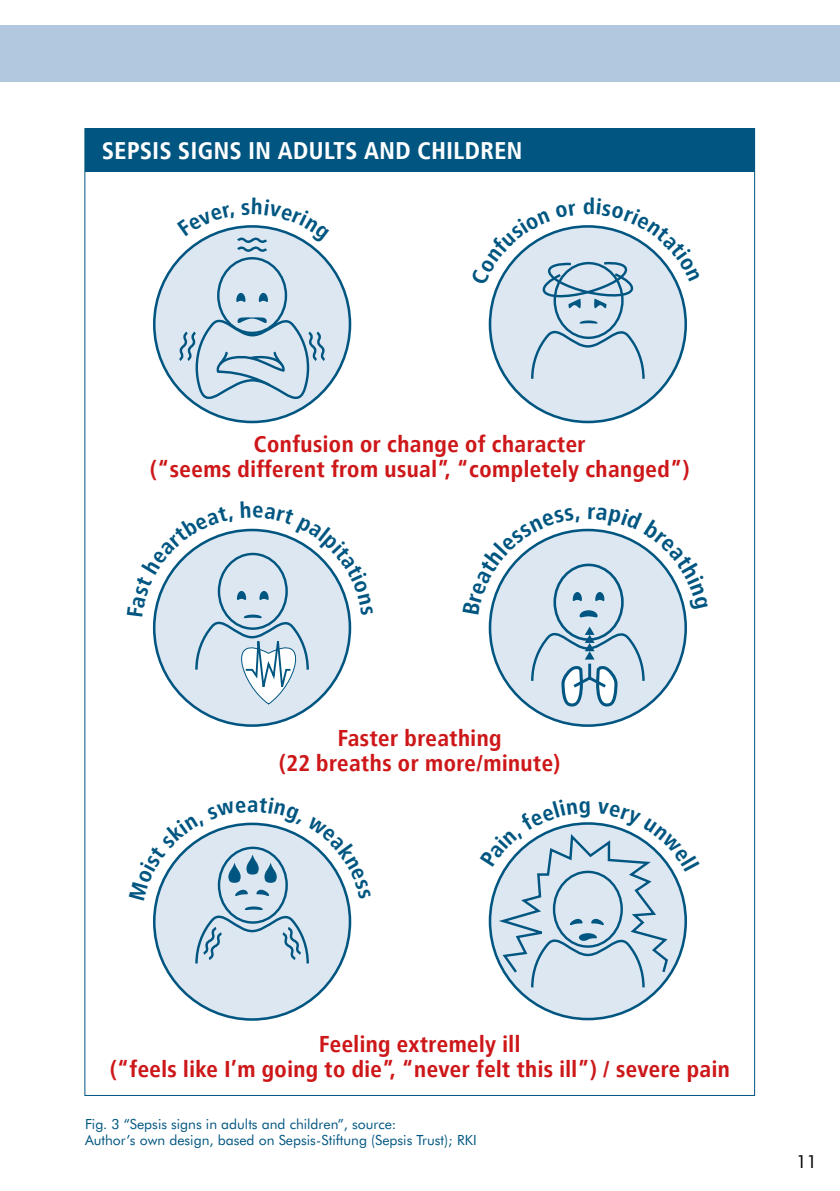
<style>
.page{position:relative;width:840px;height:1191px;background:#fff}
.page>*{position:absolute;margin:0;border:0;box-sizing:border-box;transform-origin:0 0}
.t1{font:700 24px "Transit Offc";color:#fff}
.t2{font:700 22.8px/24.6px "Transit Offc";color:#cd1719;text-align:center}
.t3{font:700 22px "Transit Offc";color:#005681}
.t4{font:18px "Futura BT";color:#000}
.t5{font:14px/16.8px "Futura BT";color:#005681}
</style>
<div class="page">
<div style="left:0;top:26px;width:839px;height:56px;background:#b1c8df"></div>
<div style="left:154px;top:530px;width:196px;height:195px;background:#dde7f2;border-radius:50%"></div>
<div style="left:154px;top:824px;width:196px;height:195px;background:#dde7f2;border-radius:50%"></div>
<div style="left:489px;top:226px;width:196px;height:196px;background:#dde7f2;border-radius:50%"></div>
<svg style="left:531px;top:320px;width:114px;height:59px"></svg>
<div style="left:489px;top:823px;width:196px;height:196px;background:#dde7f2;border-radius:50%"></div>
<div style="left:489px;top:530px;width:196px;height:195px;background:#dde7f2;border-radius:50%"></div>
<div style="left:154px;top:226px;width:196px;height:196px;background:#dde7f2;border-radius:50%"></div>
<svg style="left:177px;top:293px;width:150px;height:123px"></svg>
<div style="left:85px;top:128px;width:669px;height:44px;background:#005681"></div>
<svg style="left:152px;top:528px;width:200px;height:177px"></svg>
<svg style="left:153px;top:822px;width:199px;height:144px"></svg>
<svg style="left:489px;top:225px;width:198px;height:88px"></svg>
<svg style="left:488px;top:822px;width:199px;height:167px"></svg>
<svg style="left:488px;top:528px;width:199px;height:181px"></svg>
<svg style="left:184px;top:225px;width:136px;height:27px"></svg>
<p class="t1" style="left:102px;top:136px;width:422px">SEPSIS SIGNS IN ADULTS AND CHILDREN</p>
<p class="t3" style="left:582px;top:192px;width:14px">d</p>
<p class="t2" style="left:150px;top:431px;width:541px">Confusion or change of character<br>(“seems different from usual”, “completely changed”)</p>
<p class="t3" style="left:247px;top:790px;width:13px">a</p>
<p class="t2" style="left:279px;top:725px;width:283px">Faster breathing<br>(22 breaths or more/minute)</p>
<p class="t2" style="left:110px;top:1031px;width:621px">Feeling extremely ill<br>(“feels like I’m going to die”, “never felt this ill”) / severe pain</p>
<p class="t5" style="left:85px;top:1115px;width:393px">Fig. 3 “Sepsis signs in adults and children”, source:<br>Author’s own design, based on Sepsis-Stiftung (Sepsis Trust); RKI</p>
<p class="t4" style="left:795px;top:1150px;width:23px">11</p>
</div>
